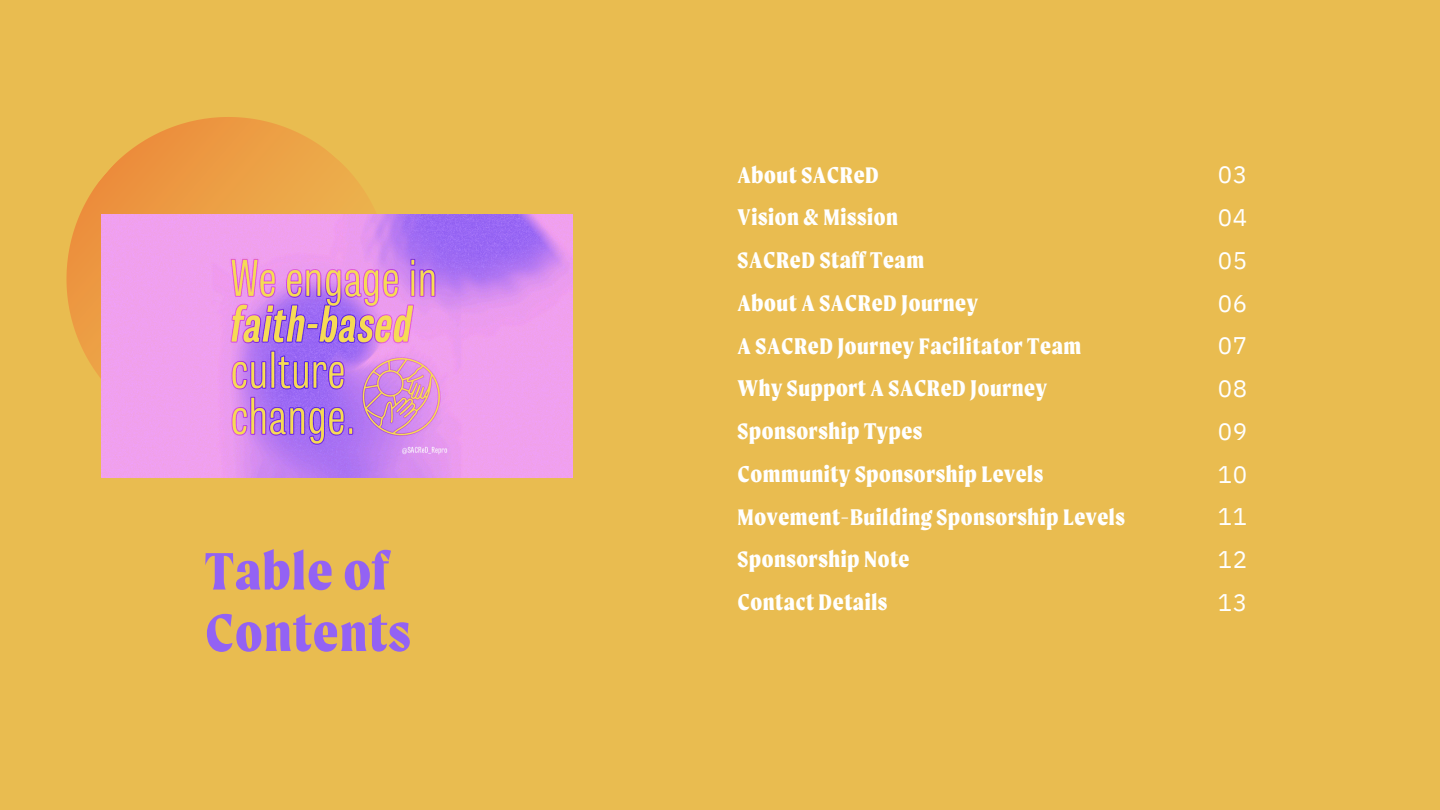
<style>
.page{position:relative;width:1440px;height:810px;background:#e9bc50}
.page>*{position:absolute;margin:0;border:0;box-sizing:border-box;transform-origin:0 0}
.t1{font:800 56px/61.5px "Moret";letter-spacing:.025em;color:#9362f4}
.t2{font:800 24px/42.8px "Moret";letter-spacing:.025em;color:#fff}
.t3{font:24px "IBM Plex Sans";letter-spacing:.025em;color:#fff}
</style>
<div class="page">
<svg style="left:66px;top:117px;width:307px;height:361px"></svg>
<img style="left:102px;top:214px;width:471px;height:264px">
<p class="t1" style="left:205px;top:540px;width:207px">Table of<br>Contents</p>
<p class="t2" style="left:738px;top:153px;width:389px">About SACReD<br>Vision &amp; Mission<br>SACReD Staff Team<br>About A SACReD Journey<br>A SACReD Journey Facilitator Team<br>Why Support A SACReD Journey<br>Sponsorship Types<br>Community Sponsorship Levels<br>Movement-Building Sponsorship Levels<br>Sponsorship Note<br>Contact Details</p>
<h1 class="t3" style="left:1218px;top:159px;width:31px">03</h1>
<h2 class="t3" style="left:1218px;top:201px;width:31px">04</h2>
<p class="t3" style="left:1218px;top:244px;width:31px">05</p>
<p class="t3" style="left:1218px;top:287px;width:31px">06</p>
<p class="t3" style="left:1218px;top:330px;width:31px">07</p>
<p class="t3" style="left:1218px;top:372px;width:31px">08</p>
<p class="t3" style="left:1218px;top:415px;width:31px">09</p>
<p class="t3" style="left:1218px;top:458px;width:31px">10</p>
<p class="t3" style="left:1218px;top:501px;width:31px">11</p>
<p class="t3" style="left:1218px;top:543px;width:31px">12</p>
<p class="t3" style="left:1218px;top:586px;width:31px">13</p>
</div>
